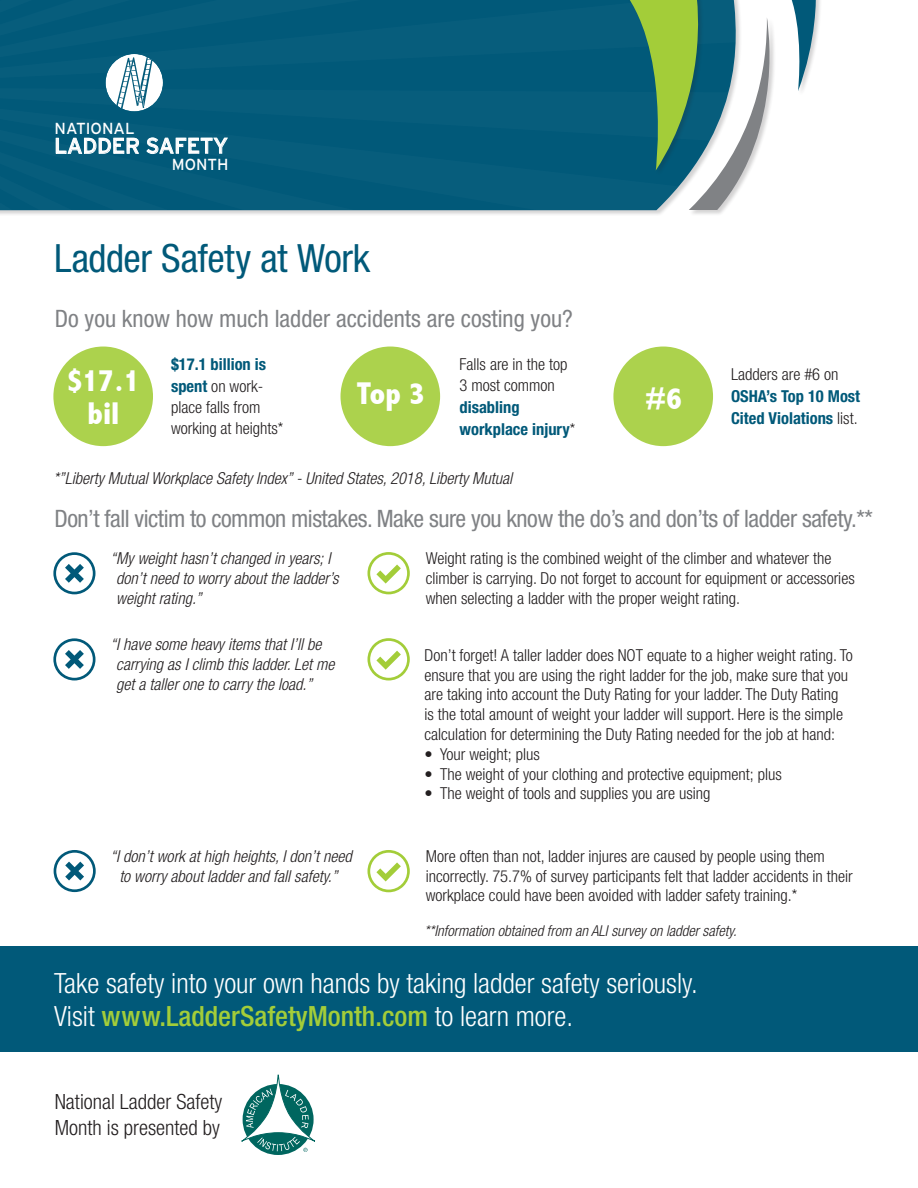
<style>
.page{position:relative;width:918px;height:1188px;background:#fff}
.page>*{position:absolute;margin:0;border:0;box-sizing:border-box;transform-origin:0 0}
.Main_Header{font:condensed 39px "Helvetica Neue LT Std";letter-spacing:-.01em;color:#015979}
.t1{font:800 condensed 31.5px/33px "Abadi";color:#fff;text-align:center}
.t2{font:300 condensed 27.9px "Helvetica Neue LT Std";color:#fff}
.t3{font:500 condensed 27.9px "Helvetica Neue LT Std";color:#a3cd39}
.Sub_Header{font:condensed 24px "Helvetica Neue LT Std";letter-spacing:-.02em;color:#808285}
.Sub_Header-2{font:condensed 24px "Helvetica Neue LT Std";color:#808285}
.t4{font:21.6px "Interstate";color:#fff}
.t5{font:300 condensed 21px/25.2px "Helvetica Neue LT Std";color:#231f20}
.Body{font:300 condensed 16.5px/19.8px "Helvetica Neue LT Std";color:#231f20}
.Body-2{font:italic 300 condensed 16.5px/19.8px "Helvetica Neue LT Std";color:#231f20}
.Body-3{font:700 condensed 16.5px/22.2px "Helvetica Neue LT Std";color:#015979}
.t6{font:16.05px "Interstate";color:#fff}
.Body-4{font:italic 300 condensed 15px "Helvetica Neue LT Std";color:#231f20}
.s1{font-weight:700;color:#015979}
.s2{font-weight:300;color:#231f20}
.s3{font-weight:300;color:#fff}
</style>
<div class="page">
<svg style="left:368px;top:552px;width:42px;height:42px"></svg>
<svg style="left:367px;top:638px;width:43px;height:42px"></svg>
<svg style="left:367px;top:850px;width:43px;height:42px"></svg>
<svg style="left:53px;top:552px;width:42px;height:42px"></svg>
<svg style="left:53px;top:638px;width:42px;height:42px"></svg>
<svg style="left:54px;top:850px;width:42px;height:42px"></svg>
<div style="left:53px;top:347px;width:100px;height:99px;background:#acd24d;border-radius:50%"></div>
<div style="left:341px;top:347px;width:99px;height:99px;background:#acd24d;border-radius:50%"></div>
<div style="left:613px;top:347px;width:100px;height:99px;background:#acd24d;border-radius:50%"></div>
<div style="left:0;top:0;width:742px;height:216px;background:#231f20;opacity:.2"></div>
<div style="left:0;top:0;width:619px;height:210px;background:#045b7b"></div>
<div style="left:688px;top:18px;width:88px;height:198px;background:#231f20;opacity:.2"></div>
<div style="left:786px;top:0;width:36px;height:97px;background:#231f20;opacity:.2"></div>
<svg style="left:619px;top:0;width:198px;height:210px"></svg>
<svg style="left:56px;top:138px;width:83px;height:16px"></svg>
<svg style="left:146px;top:137px;width:82px;height:17px"></svg>
<svg style="left:106px;top:54px;width:57px;height:57px"></svg>
<div style="left:0;top:947px;width:918px;height:105px;background:#015979"></div>
<svg style="left:242px;top:1075px;width:73px;height:77px"></svg>
<p class="t6" style="left:55px;top:118px;width:82px">NATIONAL</p>
<p class="t4" style="left:54px;top:133px;width:175px">LADDER SAFETY</p>
<p class="t6" style="left:172px;top:154px;width:58px">MONTH</p>
<p class="Main_Header" style="left:54px;top:236px;width:318px">Ladder Safety at Work</p>
<p class="Sub_Header-2" style="left:55px;top:304px;width:519px">Do you know how much ladder accidents are costing you?</p>
<p class="Body" style="left:171px;top:353px;width:114px;line-height:21.5px"><span class="s1">$17.1 billion is spent</span> on work&shy;place falls from working at heights*</p>
<p class="t1" style="left:67px;top:364px;width:74px">$17.1 bil</p>
<p class="Body" style="left:460px;top:353px;width:117px;line-height:21.8px">Falls are in the top<br>3 most common <span class="s1">disabling workplace injury</span>*</p>
<p class="t1" style="left:356px;top:377px;width:70px">Top 3</p>
<p class="Body-2" style="left:53px;top:468px;width:460px">*”Liberty Mutual Workplace Safety Index” - United States, 2018, Liberty Mutual</p>
<p class="t1" style="left:645px;top:382px;width:39px">#6</p>
<p class="Body-3" style="left:731px;top:363px;width:131px"><span class="s2">Ladders are #6 on<br></span>OSHA’s Top 10 Most<br>Cited Violations <span class="s2">list.</span></p>
<p class="Sub_Header" style="left:55px;top:504px;width:820px">Don’t fall victim to common mistakes. Make sure you know the do’s and don’ts of ladder safety.**</p>
<p class="Body-2" style="left:116px;top:549px;width:224px;text-indent:-6px">“My weight hasn’t changed in years; I don’t need to worry about the ladder’s weight rating.”</p>
<p class="Body" style="left:426px;top:548px;width:431px">Weight rating is the combined weight of the climber and whatever the climber is carrying. Do not forget to account for equipment or accessories when selecting a ladder with the proper weight rating.</p>
<p class="Body-2" style="left:116px;top:635px;width:220px;text-indent:-6px">“I have some heavy items that I’ll be carrying as I climb this ladder. Let me get a taller one to carry the load.”</p>
<p class="Body" style="left:424px;top:645px;width:430px">Don’t forget! A taller ladder does NOT equate to a higher weight rating. To ensure that you are using the right ladder for the job, make sure that you are taking into account the Duty Rating for your ladder. The Duty Rating<br>is the total amount of weight your ladder will support. Here is the simple calculation for determining the Duty Rating needed for the job at hand:</p>
<p class="Body" style="left:424px;top:744px;width:117px">• Your weight; plus</p>
<p class="Body" style="left:424px;top:764px;width:359px">• The weight of your clothing and protective equipment; plus</p>
<p class="Body" style="left:424px;top:783px;width:288px">• The weight of tools and supplies you are using</p>
<p class="Body-2" style="left:110px;top:846px;width:243px;text-align:center">“I don’t work at high heights, I don’t need to worry about ladder and fall safety.”</p>
<p class="Body" style="left:426px;top:846px;width:429px">More often than not, ladder injures are caused by people using them incorrectly. 75.7% of survey participants felt that ladder accidents in their workplace could have been avoided with ladder safety training.*</p>
<p class="Body-4" style="left:424px;top:923px;width:314px">**Information obtained from an ALI survey on ladder safety.</p>
<p class="t2" style="left:54px;top:967px;width:645px">Take safety into your own hands by taking ladder safety seriously.</p>
<p class="t3" style="left:54px;top:1000px;width:521px"><span class="s3">Visit</span> www.LadderSafetyMonth.com <span class="s3">to learn more.</span></p>
<p class="t5" style="left:55px;top:1089px;width:169px">National Ladder Safety<br>Month is presented by</p>
</div>
